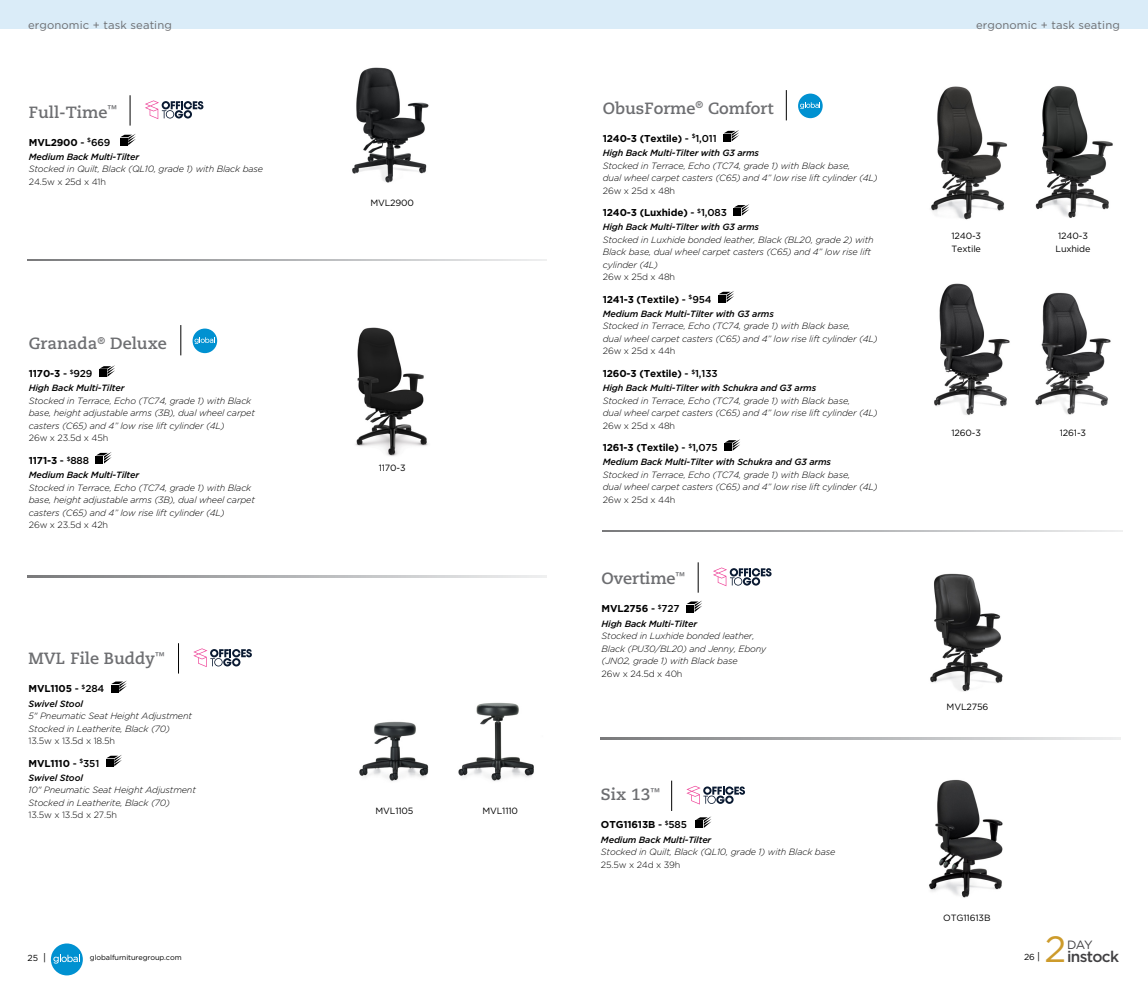
<style>
.page{position:relative;width:1148px;height:990px;background:#fff}
.page>*{position:absolute;margin:0;border:0;box-sizing:border-box;transform-origin:0 0}
.t1{font:36.5px "Gotham";color:#cd9b2b}
.t2{font:700 16.25px "Caecilia LT Std";color:#6d6e71}
.t3{font:500 15.5px "Gotham";letter-spacing:-.045em;color:#414042}
.t4{font:12px "Gotham";color:#414042}
.t5{font:11.25px "Gotham";letter-spacing:.01em;color:#6d6e71}
.t6{font:700 10px "Gotham";letter-spacing:-.015em;color:#000}
.t7{font:italic 300 9px/12.5px "Gotham";letter-spacing:-.015em;color:#000}
.t8{font:italic 500 9px "Gotham";letter-spacing:-.015em;color:#000}
.t9{font:300 9px "Gotham";letter-spacing:-.015em;color:#000}
.t10{font:9px/12.5px "Gotham";letter-spacing:-.015em;color:#000}
.t11{font:8.75px "Gotham";color:#000}
.t12{font:7.25px "Gotham";letter-spacing:-.01em;color:#000}
.s1{font-weight:500}
.s2{font-size:10px}
</style>
<div class="page">
<div style="left:0;top:0;width:1148px;height:29px;background:#daecf8"></div>
<div style="left:51px;top:943px;width:32px;height:32px;background:#0091d1;border-radius:50%"></div>
<svg style="left:53px;top:955px;width:27px;height:9px"></svg>
<svg style="left:27px;top:259px;width:520px;height:1px"></svg>
<svg style="left:27px;top:576px;width:520px;height:1px"></svg>
<div style="left:120px;top:138px;width:7px;height:8px;background:#000"></div>
<svg style="left:120px;top:134px;width:16px;height:11px"></svg>
<img style="left:352px;top:67px;width:77px;height:116px">
<img style="left:355px;top:327px;width:73px;height:129px">
<svg style="left:99px;top:365px;width:16px;height:12px"></svg>
<div style="left:96px;top:456px;width:7px;height:8px;background:#000"></div>
<svg style="left:96px;top:452px;width:16px;height:11px"></svg>
<svg style="left:194px;top:329px;width:23px;height:24px"></svg>
<div style="left:192px;top:329px;width:25px;height:24px;background:#0091d1;border-radius:50%"></div>
<svg style="left:194px;top:337px;width:21px;height:7px"></svg>
<hr style="left:180px;top:325px;width:1px;height:30px;background:#000">
<img style="left:359px;top:721px;width:70px;height:60px">
<img style="left:458px;top:702px;width:76px;height:79px">
<svg style="left:111px;top:681px;width:16px;height:11px"></svg>
<div style="left:106px;top:759px;width:7px;height:8px;background:#000"></div>
<svg style="left:106px;top:755px;width:16px;height:11px"></svg>
<svg style="left:603px;top:531px;width:519px;height:1px"></svg>
<img style="left:930px;top:573px;width:73px;height:119px">
<svg style="left:686px;top:600px;width:16px;height:12px"></svg>
<img style="left:929px;top:779px;width:74px;height:119px">
<div style="left:695px;top:821px;width:8px;height:7px;background:#000"></div>
<svg style="left:696px;top:816px;width:15px;height:12px"></svg>
<svg style="left:601px;top:738px;width:519px;height:1px"></svg>
<img style="left:930px;top:86px;width:77px;height:134px">
<img style="left:1035px;top:86px;width:78px;height:132px">
<div style="left:723px;top:134px;width:7px;height:8px;background:#000"></div>
<svg style="left:724px;top:130px;width:15px;height:11px"></svg>
<svg style="left:733px;top:204px;width:16px;height:12px"></svg>
<div style="left:718px;top:295px;width:7px;height:8px;background:#000"></div>
<svg style="left:719px;top:291px;width:15px;height:11px"></svg>
<svg style="left:724px;top:439px;width:16px;height:12px"></svg>
<img style="left:934px;top:283px;width:76px;height:132px">
<img style="left:1035px;top:292px;width:76px;height:123px">
<svg style="left:798px;top:94px;width:24px;height:24px"></svg>
<div style="left:798px;top:94px;width:24px;height:24px;background:#0091d1;border-radius:50%"></div>
<svg style="left:800px;top:102px;width:20px;height:7px"></svg>
<hr style="left:786px;top:90px;width:1px;height:30px;background:#000">
<svg style="left:145px;top:100px;width:58px;height:19px"></svg>
<hr style="left:130px;top:95px;width:1px;height:31px;background:#000">
<svg style="left:193px;top:648px;width:59px;height:19px"></svg>
<hr style="left:178px;top:643px;width:1px;height:31px;background:#000">
<svg style="left:713px;top:568px;width:58px;height:18px"></svg>
<hr style="left:698px;top:562px;width:1px;height:31px;background:#000">
<svg style="left:686px;top:786px;width:59px;height:19px"></svg>
<hr style="left:671px;top:781px;width:1px;height:30px;background:#000">
<p class="t5" style="left:28px;top:17px;width:145px">ergonomic + task seating</p>
<p class="t5" style="left:976px;top:17px;width:145px">ergonomic + task seating</p>
<h2 class="t2" style="left:29px;top:102px;width:90px">Full-Time<sup>™</sup></h2>
<p class="t6" style="left:29px;top:135px;width:83px">MVL2900 <span class="s1">-</span> <sup>$</sup><span class="s1">669</span></p>
<p class="t8" style="left:29px;top:151px;width:112px">Medium Back Multi-Tilter</p>
<p class="t7" style="left:29px;top:163px;width:236px">Stocked in Quilt, Black (QL10, grade 1) with Black base</p>
<p class="t9" style="left:29px;top:176px;width:79px">24.5w x 25d x 41h</p>
<h2 class="t2" style="left:29px;top:334px;width:140px">Granada<sup>®</sup> Deluxe</h2>
<p class="t6" style="left:29px;top:367px;width:65px">1170-3 <span class="s1">-</span> <sup>$</sup><span class="s1">929</span></p>
<p class="t8" style="left:29px;top:382px;width:97px">High Back Multi-Tilter</p>
<p class="t7" style="left:29px;top:394px;width:228px">Stocked in Terrace, Echo (TC74, grade 1) with Black base, height adjustable arms (3B), dual wheel carpet casters (C65) and 4” low rise lift cylinder (4L)</p>
<p class="t9" style="left:29px;top:433px;width:81px">26w x 23.5d x 45h</p>
<p class="t6" style="left:29px;top:454px;width:62px">1171-3 <span class="s1">-</span> <sup>$</sup><span class="s1">888</span></p>
<p class="t8" style="left:29px;top:469px;width:112px">Medium Back Multi-Tilter</p>
<p class="t7" style="left:29px;top:481px;width:228px">Stocked in Terrace, Echo (TC74, grade 1) with Black base, height adjustable arms (3B), dual wheel carpet casters (C65) and 4” low rise lift cylinder (4L)</p>
<p class="t9" style="left:29px;top:519px;width:81px">26w x 23.5d x 42h</p>
<h2 class="t2" style="left:29px;top:649px;width:138px">MVL File Buddy<sup>™</sup></h2>
<p class="t6" style="left:29px;top:682px;width:77px">MVL1105 <span class="s1">-</span> <sup>$</sup><span class="s1">284</span></p>
<p class="t8" style="left:29px;top:698px;width:56px">Swivel Stool</p>
<p class="t7" style="left:29px;top:710px;width:165px">5" Pneumatic Seat Height Adjustment<br>Stocked in Leatherite, Black (70)</p>
<p class="t9" style="left:29px;top:735px;width:88px">13.5w x 13.5d x 18.5h</p>
<p class="t6" style="left:29px;top:756px;width:72px">MVL1110 <span class="s1">-</span> <sup>$</sup><span class="s1">351</span></p>
<p class="t8" style="left:29px;top:772px;width:56px">Swivel Stool</p>
<p class="t7" style="left:29px;top:784px;width:169px">10" Pneumatic Seat Height Adjustment<br>Stocked in Leatherite, Black (70)</p>
<p class="t9" style="left:29px;top:810px;width:90px">13.5w x 13.5d x 27.5h</p>
<p class="t11" style="left:28px;top:952px;width:20px">25 <span class="s2">|</span></p>
<p class="t12" style="left:90px;top:953px;width:93px">globalfurnituregroup.com</p>
<p class="t10" style="left:370px;top:196px;width:45px">MVL2900</p>
<p class="t10" style="left:379px;top:461px;width:28px">1170-3</p>
<p class="t10" style="left:375px;top:804px;width:39px">MVL1105</p>
<p class="t10" style="left:482px;top:804px;width:37px">MVL1110</p>
<h2 class="t2" style="left:603px;top:98px;width:172px">ObusForme<sup>®</sup> Comfort</h2>
<p class="t6" style="left:603px;top:132px;width:115px">1240-3 (Textile) <span class="s1">-</span> <sup>$</sup><span class="s1">1,011</span></p>
<p class="t8" style="left:603px;top:147px;width:158px">High Back Multi-Tilter with G3 arms</p>
<p class="t7" style="left:603px;top:159px;width:276px">Stocked in Terrace, Echo (TC74, grade 1) with Black base,<br>dual wheel carpet casters (C65) and 4” low rise lift cylinder (4L)</p>
<p class="t9" style="left:603px;top:185px;width:74px">26w x 25d x 48h</p>
<p class="t6" style="left:603px;top:206px;width:125px">1240-3 (Luxhide) <span class="s1">-</span> <sup>$</sup><span class="s1">1,083</span></p>
<p class="t8" style="left:603px;top:221px;width:158px">High Back Multi-Tilter with G3 arms</p>
<p class="t7" style="left:603px;top:233px;width:272px">Stocked in Luxhide bonded leather, Black (BL20, grade 2) with<br>Black base, dual wheel carpet casters (C65) and 4” low rise lift cylinder (4L)</p>
<p class="t9" style="left:603px;top:271px;width:74px">26w x 25d x 48h</p>
<p class="t6" style="left:603px;top:293px;width:110px">1241-3 (Textile) <span class="s1">-</span> <sup>$</sup><span class="s1">954</span></p>
<p class="t8" style="left:603px;top:308px;width:173px">Medium Back Multi-Tilter with G3 arms</p>
<p class="t7" style="left:603px;top:320px;width:276px">Stocked in Terrace, Echo (TC74, grade 1) with Black base,<br>dual wheel carpet casters (C65) and 4” low rise lift cylinder (4L)</p>
<p class="t9" style="left:603px;top:346px;width:74px">26w x 25d x 44h</p>
<p class="t6" style="left:603px;top:367px;width:116px">1260-3 (Textile) <span class="s1">-</span> <sup>$</sup><span class="s1">1,133</span></p>
<p class="t8" style="left:603px;top:382px;width:215px">High Back Multi-Tilter with Schukra and G3 arms</p>
<p class="t7" style="left:603px;top:394px;width:276px">Stocked in Terrace, Echo (TC74, grade 1) with Black base,<br>dual wheel carpet casters (C65) and 4” low rise lift cylinder (4L)</p>
<p class="t9" style="left:603px;top:420px;width:74px">26w x 25d x 48h</p>
<p class="t6" style="left:603px;top:441px;width:116px">1261-3 (Textile) <span class="s1">-</span> <sup>$</sup><span class="s1">1,075</span></p>
<p class="t8" style="left:603px;top:456px;width:230px">Medium Back Multi-Tilter with Schukra and G3 arms</p>
<p class="t7" style="left:603px;top:468px;width:276px">Stocked in Terrace, Echo (TC74, grade 1) with Black base,<br>dual wheel carpet casters (C65) and 4” low rise lift cylinder (4L)</p>
<p class="t9" style="left:603px;top:494px;width:74px">26w x 25d x 44h</p>
<h2 class="t2" style="left:601px;top:569px;width:85px">Overtime<sup>™</sup></h2>
<p class="t6" style="left:601px;top:602px;width:80px">MVL2756 <span class="s1">-</span> <sup>$</sup><span class="s1">727</span></p>
<p class="t8" style="left:601px;top:618px;width:97px">High Back Multi-Tilter</p>
<p class="t7" style="left:601px;top:630px;width:166px">Stocked in Luxhide bonded leather,<br>Black (PU30/BL20) and Jenny, Ebony (JN02, grade 1) with Black base</p>
<p class="t9" style="left:601px;top:668px;width:82px">26w x 24.5d x 40h</p>
<h2 class="t2" style="left:601px;top:785px;width:60px">Six 13<sup>™</sup></h2>
<p class="t6" style="left:601px;top:818px;width:88px">OTG11613B <span class="s1">-</span> <sup>$</sup><span class="s1">585</span></p>
<p class="t8" style="left:601px;top:833px;width:112px">Medium Back Multi-Tilter</p>
<p class="t7" style="left:601px;top:845px;width:236px">Stocked in Quilt, Black (QL10, grade 1) with Black base</p>
<p class="t9" style="left:601px;top:859px;width:81px">25.5w x 24d x 39h</p>
<p class="t10" style="left:951px;top:230px;width:31px">1240-3<br>Textile</p>
<p class="t10" style="left:1055px;top:230px;width:36px">1240-3<br>Luxhide</p>
<p class="t10" style="left:951px;top:426px;width:31px">1260-3</p>
<p class="t10" style="left:1059px;top:426px;width:28px">1261-3</p>
<p class="t10" style="left:946px;top:700px;width:43px">MVL2756</p>
<p class="t10" style="left:943px;top:911px;width:49px">OTG11613B</p>
<h1 class="t1" style="left:1044px;top:925px;width:23px">2</h1>
<h3 class="t4" style="left:1067px;top:937px;width:27px">DAY</h3>
<h3 class="t3" style="left:1067px;top:946px;width:54px">instock</h3>
<p class="t11" style="left:1024px;top:952px;width:18px">26 <span class="s2">|</span></p>
</div>
